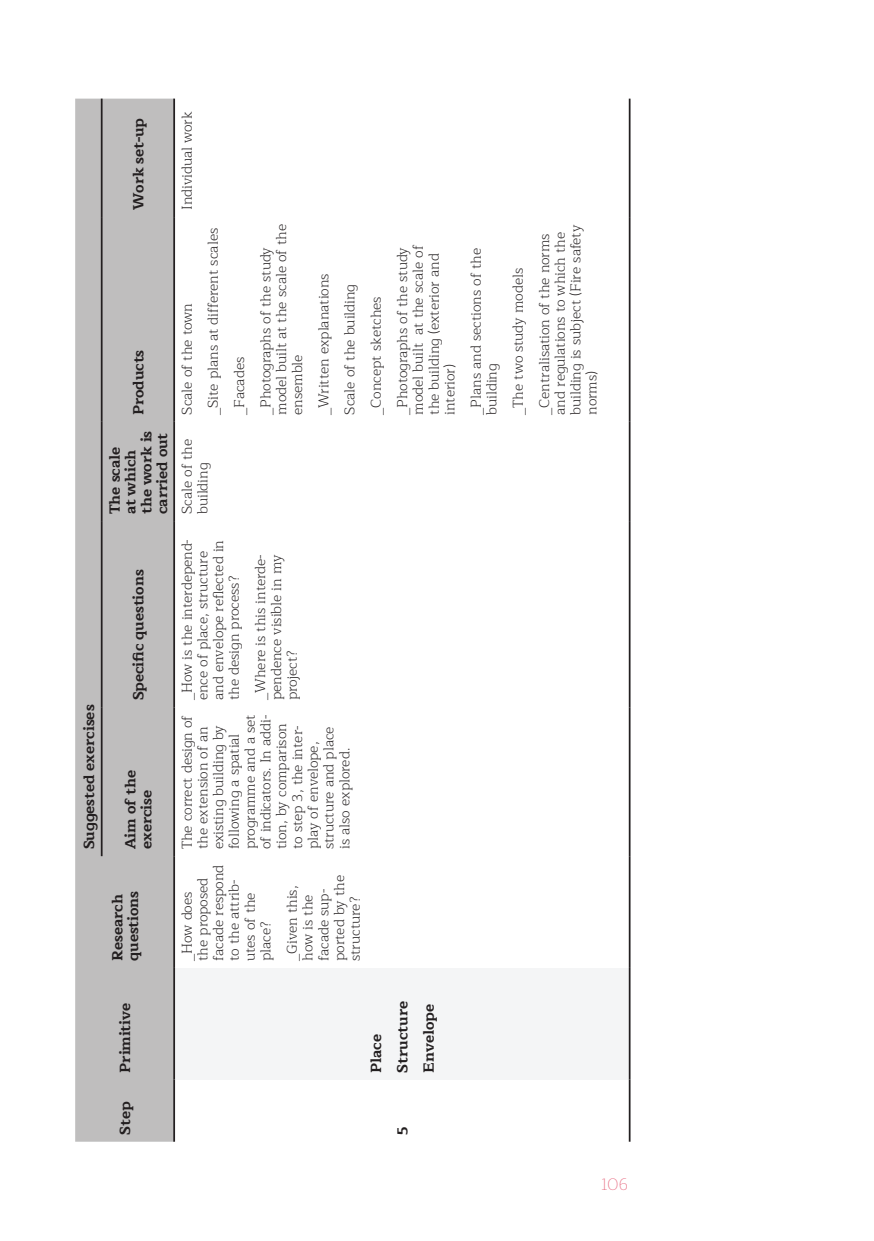
<style>
.page{position:relative;width:874px;height:1241px;background:#fff}
.page>*{position:absolute;margin:0;border:0;box-sizing:border-box;transform-origin:0 0}
.t1{font:200 16.62px "Maitree";color:#e6657c}
.Table_normal{font:700 14.88px/15.8px "Maitree";color:#231f20}
.Table_normal-2{font:300 14px/15.8px "Maitree";color:#231f20}
</style>
<div class="page">
<div style="left:75px;top:99px;width:98px;height:1042px;background:#bfbebe"></div>
<div style="left:174px;top:967px;width:455px;height:112px;background:#f4f5f6"></div>
<hr style="left:101px;top:707px;width:1px;height:149px;background:#231f20">
<hr style="left:101px;top:521px;width:1px;height:186px;background:#231f20">
<hr style="left:101px;top:422px;width:1px;height:99px;background:#231f20">
<hr style="left:101px;top:217px;width:1px;height:205px;background:#231f20">
<hr style="left:101px;top:99px;width:1px;height:118px;background:#231f20">
<hr style="left:173px;top:1079px;width:2px;height:62px;background:#231f20">
<hr style="left:173px;top:967px;width:2px;height:112px;background:#231f20">
<hr style="left:173px;top:856px;width:2px;height:111px;background:#231f20">
<hr style="left:173px;top:707px;width:2px;height:149px;background:#231f20">
<hr style="left:173px;top:521px;width:2px;height:186px;background:#231f20">
<hr style="left:173px;top:422px;width:2px;height:99px;background:#231f20">
<hr style="left:173px;top:217px;width:2px;height:205px;background:#231f20">
<hr style="left:173px;top:99px;width:2px;height:118px;background:#231f20">
<hr style="left:628px;top:1079px;width:2px;height:62px;background:#231f20">
<hr style="left:628px;top:967px;width:2px;height:112px;background:#231f20">
<hr style="left:628px;top:856px;width:2px;height:111px;background:#231f20">
<hr style="left:628px;top:707px;width:2px;height:149px;background:#231f20">
<hr style="left:628px;top:521px;width:2px;height:186px;background:#231f20">
<hr style="left:628px;top:422px;width:2px;height:99px;background:#231f20">
<hr style="left:628px;top:217px;width:2px;height:205px;background:#231f20">
<hr style="left:628px;top:99px;width:2px;height:118px;background:#231f20">
<p class="Table_normal" style="left:130px;top:210px;width:94px;rotate:-90deg">Work set-up</p>
<p class="Table_normal" style="left:130px;top:415px;width:67px;rotate:-90deg">Products</p>
<p class="Table_normal" style="left:107px;top:514px;width:85px;rotate:-90deg">The scale at which the work is carried out</p>
<p class="Table_normal" style="left:81px;top:849px;width:146px;rotate:-90deg">Suggested exercises</p>
<p class="Table_normal" style="left:130px;top:700px;width:132px;rotate:-90deg">Specific questions</p>
<p class="Table_normal" style="left:122px;top:849px;width:81px;rotate:-90deg">Aim of the exercise</p>
<p class="Table_normal" style="left:109px;top:960px;width:71px;rotate:-90deg">Research questions</p>
<p class="Table_normal-2" style="left:179px;top:210px;width:100px;rotate:-90deg">Individual work</p>
<p class="Table_normal-2" style="left:179px;top:415px;width:113px;rotate:-90deg">Scale of the town</p>
<p class="Table_normal-2" style="left:206px;top:415px;width:188px;rotate:-90deg">_Site plans at different scales</p>
<p class="Table_normal-2" style="left:179px;top:514px;width:77px;rotate:-90deg">Scale of the building</p>
<p class="Table_normal-2" style="left:232px;top:415px;width:59px;rotate:-90deg">_Facades</p>
<p class="Table_normal-2" style="left:258px;top:415px;width:192px;rotate:-90deg">_Photographs of the study model built at the scale of the ensemble</p>
<p class="Table_normal-2" style="left:179px;top:700px;width:163px;rotate:-90deg">_How is the interdepend&shy;ence of place, structure and envelope reflected in the design process?</p>
<p class="Table_normal-2" style="left:253px;top:700px;width:148px;text-align:justify;rotate:-90deg">_Where is this interde&shy;pendence visible in my project?</p>
<p class="Table_normal-2" style="left:316px;top:415px;width:143px;rotate:-90deg">_Written explanations</p>
<p class="Table_normal-2" style="left:342px;top:415px;width:132px;rotate:-90deg">Scale of the building</p>
<p class="Table_normal-2" style="left:179px;top:849px;width:136px;rotate:-90deg">The correct design of the extension of an existing building by following a spatial programme and a set of indicators. In addi&shy;tion, by comparison to step 3, the inter&shy;play of envelope, structure and place is also explored.</p>
<p class="Table_normal-2" style="left:179px;top:960px;width:98px;rotate:-90deg">_How does<br>the proposed facade respond to the attrib&shy;utes of the place?</p>
<p class="Table_normal-2" style="left:284px;top:960px;width:87px;rotate:-90deg">_Given this, how is the facade sup&shy;ported by the structure?</p>
<p class="Table_normal-2" style="left:368px;top:415px;width:120px;rotate:-90deg">_Concept sketches</p>
<p class="Table_normal-2" style="left:395px;top:415px;width:171px;rotate:-90deg">_Photographs of the study model built at the scale of the building (exterior and interior)</p>
<p class="Table_normal-2" style="left:468px;top:415px;width:168px;rotate:-90deg">_Plans and sections of the building</p>
<p class="Table_normal-2" style="left:510px;top:415px;width:148px;rotate:-90deg">_The two study models</p>
<p class="Table_normal-2" style="left:536px;top:415px;width:191px;rotate:-90deg">_Centralisation of the norms and regulations to which the building is subject (Fire safety norms)</p>
<p class="Table_normal" style="left:117px;top:1072px;width:71px;rotate:-90deg">Primitive</p>
<p class="Table_normal" style="left:117px;top:1134px;width:35px;rotate:-90deg">Step</p>
<p class="Table_normal" style="left:368px;top:1072px;width:40px;rotate:-90deg">Place</p>
<p class="Table_normal" style="left:394px;top:1072px;width:73px;rotate:-90deg">Structure</p>
<p class="Table_normal" style="left:420px;top:1072px;width:70px;rotate:-90deg">Envelope</p>
<p class="Table_normal" style="left:394px;top:1134px;width:10px;rotate:-90deg">5</p>
<p class="t1" style="left:601px;top:1172px;width:29px">106</p>
</div>
